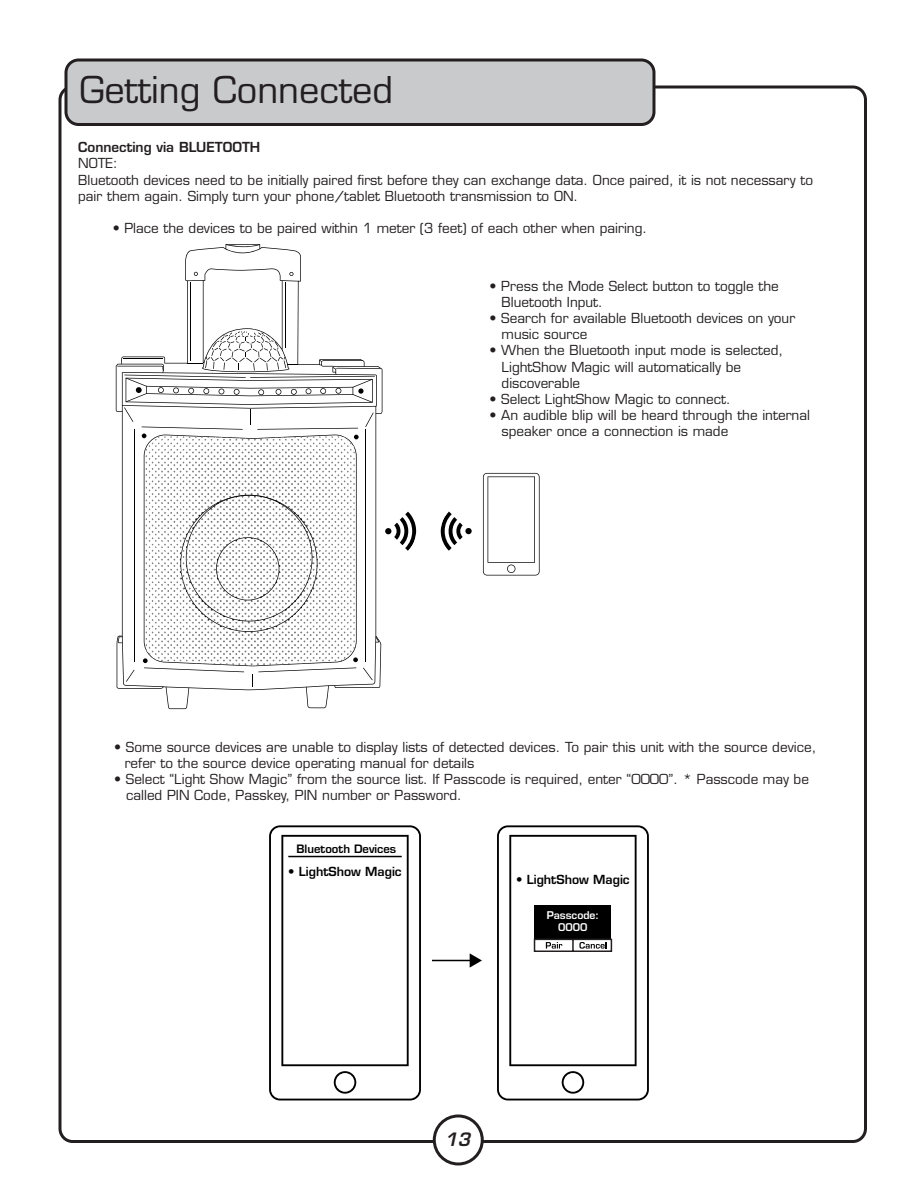
<style>
.page{position:relative;width:918px;height:1188px;background:#fff}
.page>*{position:absolute;margin:0;border:0;box-sizing:border-box;transform-origin:0 0}
.Page_Headers{font:36px "Eurostile";color:#231f20}
.t1{font:italic 600 18px "Eurostile";color:#231f20}
.Index_Title{font:13.5px/16.2px "Eurostile";color:#231f20}
.Index_Title-2{font:600 13.5px "Eurostile";color:#231f20}
.t2{font:600 12.3px "Eurostile";color:#000}
.t3{font:600 11.25px "Eurostile";color:#000}
.t4{font:600 10.5px/12.5px "Eurostile";color:#fff;text-align:center}
</style>
<div class="page">
<div style="left:66px;top:60px;width:588px;height:65px;background:#c9cacc;border-radius:13px"></div>
<div style="left:64px;top:59px;width:591px;height:67px;border:3px solid #231f20;border-radius:13px"></div>
<div style="left:433px;top:1114px;width:51px;height:52px;border:3px solid #231f20;border-radius:50%"></div>
<svg style="left:483px;top:473px;width:57px;height:103px"></svg>
<svg style="left:116px;top:244px;width:267px;height:465px"></svg>
<hr style="left:134px;top:429px;width:1px;height:233px;background:#000">
<hr style="left:365px;top:429px;width:1px;height:233px;background:#000">
<svg style="left:226px;top:244px;width:34px;height:13px"></svg>
<svg style="left:118px;top:495px;width:261px;height:193px"></svg>
<svg style="left:117px;top:268px;width:264px;height:171px"></svg>
<svg style="left:144px;top:435px;width:213px;height:231px"></svg>
<svg style="left:385px;top:512px;width:31px;height:39px"></svg>
<svg style="left:441px;top:512px;width:30px;height:39px"></svg>
<div style="left:465px;top:528px;width:7px;height:6px;background:#000;border-radius:50%"></div>
<img style="left:158px;top:436px;width:187px;height:3px">
<img style="left:146px;top:474px;width:209px;height:5px">
<img style="left:146px;top:512px;width:209px;height:5px">
<img style="left:146px;top:550px;width:209px;height:4px">
<img style="left:167px;top:590px;width:151px;height:2px">
<img style="left:149px;top:628px;width:203px;height:6px">
<svg style="left:269px;top:825px;width:152px;height:275px"></svg>
<hr style="left:288px;top:856px;width:114px;height:1px;background:#000">
<svg style="left:497px;top:825px;width:152px;height:275px"></svg>
<hr style="left:432px;top:960px;width:40px;height:1px;background:#000">
<svg style="left:470px;top:953px;width:12px;height:15px"></svg>
<p class="Page_Headers" style="left:80px;top:68px;width:315px">Getting Connected</p>
<p class="Index_Title-2" style="left:78px;top:139px;width:184px">Connecting via BLUETOOTH</p>
<p class="Index_Title" style="left:78px;top:155px;width:41px">NOTE:</p>
<p class="Index_Title" style="left:78px;top:172px;width:736px">Bluetooth devices need to be initially paired first before they can exchange data. Once paired, it is not necessary to pair them again. Simply turn your phone/tablet Bluetooth transmission to ON.</p>
<p class="Index_Title" style="left:113px;top:220px;width:536px">• Place the devices to be paired within 1 meter (3 feet) of each other when pairing.</p>
<p class="Index_Title" style="left:502px;top:278px;width:279px;text-indent:-12px">• Press the Mode Select button to toggle the<br>Bluetooth Input.</p>
<p class="Index_Title" style="left:502px;top:310px;width:295px;text-indent:-12px">• Search for available Bluetooth devices on your music source</p>
<p class="Index_Title" style="left:502px;top:342px;width:283px;text-indent:-12px">• When the Bluetooth input mode is selected,<br>LightShow Magic will automatically be discoverable</p>
<p class="Index_Title" style="left:490px;top:391px;width:243px">• Select LightShow Magic to connect.</p>
<p class="Index_Title" style="left:502px;top:407px;width:310px;text-indent:-12px">• An audible blip will be heard through the internal speaker once a connection is made</p>
<p class="Index_Title" style="left:125px;top:739px;width:693px;text-indent:-10px">• Some source devices are unable to display lists of detected devices. To pair this unit with the source device, refer to the source device operating manual for details</p>
<p class="Index_Title" style="left:126px;top:771px;width:684px;text-indent:-12px">• Select “Light Show Magic” from the source list. If Passcode is required, enter “0000”. * Passcode may be called PIN Code, Passkey, PIN number or Password.</p>
<p class="t3" style="left:297px;top:842px;width:101px">Bluetooth Devices</p>
<p class="t2" style="left:288px;top:864px;width:115px">• LightShow Magic</p>
<p class="t2" style="left:516px;top:872px;width:115px">• LightShow Magic</p>
<p class="t4" style="left:547px;top:908px;width:54px">Passcode:<br>0000</p>
<h2 class="t1" style="left:445px;top:1128px;width:27px">13</h2>
</div>
